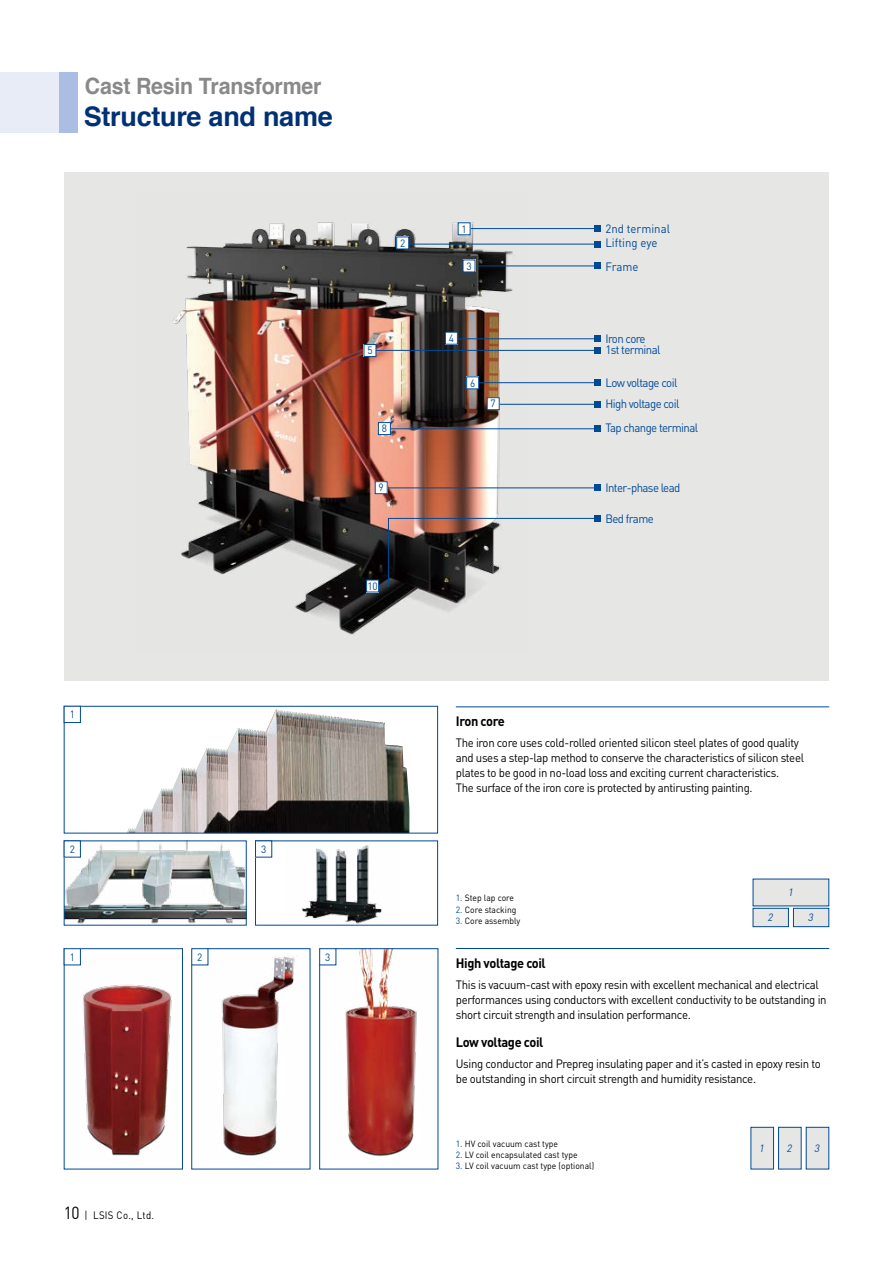
<style>
.page{position:relative;width:893px;height:1263px;background:#fff}
.page>*{position:absolute;margin:0;border:0;box-sizing:border-box;transform-origin:0 0}
.t1{font:700 27px "Helvetica";letter-spacing:-.01em;color:#003174}
.t2{font:700 22.5px "Helvetica";letter-spacing:-.01em;color:#898989;scale:.95 1}
.t3{font:700 13.5px "DIN";letter-spacing:-.03em;color:#000;scale:.95 1}
.t4{font:12px/15px "DIN";letter-spacing:-.03em;color:#000;scale:.95 1}
.t5{font:12px/11.6px "DIN";letter-spacing:-.05em;color:#004996;scale:.95 1}
.t6{font:12px/14.1px "DIN";color:#004996;scale:.95 1}
.t7{font:10.65px "DIN";letter-spacing:.03em;color:#000;scale:.9 1}
.t8{font:10.5px "DIN";color:#004996;scale:.95 1}
.t9{font:italic 10.5px "DIN";color:#004996;scale:.95 1}
.t10{font:9px "DIN";color:#000;scale:.95 1}
.s1{font-size:17.4px}
.s2{color:#004996}
</style>
<div class="page">
<div style="left:65px;top:172px;width:764px;height:508px;background:#e6e6e5"></div>
<div style="left:60px;top:72px;width:18px;height:60px;background:#a9bee2"></div>
<div style="left:0;top:72px;width:59px;height:60px;background:#e7ecf7"></div>
<img style="left:173px;top:222px;width:354px;height:413px">
<hr style="left:469px;top:228px;width:128px;height:1px;background:#004996">
<div style="left:594px;top:225px;width:6px;height:7px;background:#004996"></div>
<hr style="left:406px;top:244px;width:191px;height:1px;background:#004996">
<svg style="left:594px;top:241px;width:6px;height:6px"></svg>
<hr style="left:472px;top:266px;width:125px;height:1px;background:#004996">
<svg style="left:594px;top:263px;width:6px;height:6px"></svg>
<hr style="left:457px;top:338px;width:140px;height:1px;background:#004996">
<hr style="left:367px;top:350px;width:230px;height:1px;background:#004996">
<svg style="left:594px;top:336px;width:6px;height:17px"></svg>
<hr style="left:464px;top:382px;width:133px;height:1px;background:#004996">
<svg style="left:594px;top:380px;width:6px;height:6px"></svg>
<hr style="left:496px;top:404px;width:101px;height:1px;background:#004996">
<svg style="left:594px;top:401px;width:6px;height:6px"></svg>
<hr style="left:381px;top:428px;width:216px;height:1px;background:#004996">
<svg style="left:594px;top:426px;width:6px;height:6px"></svg>
<hr style="left:388px;top:488px;width:209px;height:1px;background:#004996">
<svg style="left:594px;top:485px;width:6px;height:6px"></svg>
<svg style="left:378px;top:515px;width:222px;height:71px"></svg>
<div style="left:397px;top:237px;width:12px;height:12px;background:#fff"></div>
<div style="left:396px;top:237px;width:13px;height:12px;border:1px solid #004996"></div>
<div style="left:458px;top:223px;width:12px;height:12px;background:#fff"></div>
<div style="left:463px;top:260px;width:12px;height:12px;background:#fff"></div>
<div style="left:445px;top:332px;width:12px;height:12px;background:#fff"></div>
<div style="left:445px;top:332px;width:13px;height:13px;border:1px solid #004996"></div>
<div style="left:364px;top:344px;width:12px;height:12px;background:#fff"></div>
<div style="left:364px;top:344px;width:12px;height:13px;border:1px solid #004996"></div>
<div style="left:467px;top:377px;width:12px;height:12px;background:#fff"></div>
<div style="left:466px;top:376px;width:13px;height:13px;border:1px solid #004996"></div>
<div style="left:487px;top:398px;width:12px;height:12px;background:#fff"></div>
<div style="left:487px;top:397px;width:13px;height:13px;border:1px solid #004996"></div>
<div style="left:378px;top:423px;width:12px;height:12px;background:#fff"></div>
<div style="left:378px;top:422px;width:13px;height:13px;border:1px solid #004996"></div>
<div style="left:375px;top:482px;width:12px;height:12px;background:#fff"></div>
<div style="left:375px;top:481px;width:13px;height:13px;border:1px solid #004996"></div>
<div style="left:367px;top:580px;width:12px;height:12px;background:#fff"></div>
<div style="left:366px;top:580px;width:13px;height:12px;border:1px solid #004996"></div>
<img style="left:128px;top:710px;width:281px;height:121px">
<div style="left:64px;top:706px;width:374px;height:127px;border:1px solid #004996"></div>
<img style="left:66px;top:842px;width:179px;height:81px">
<img style="left:66px;top:965px;width:106px;height:191px">
<div style="left:64px;top:948px;width:119px;height:221px;border:1px solid #004996"></div>
<img style="left:193px;top:950px;width:102px;height:206px">
<div style="left:191px;top:948px;width:119px;height:221px;border:1px solid #004996"></div>
<img style="left:321px;top:950px;width:96px;height:206px">
<div style="left:319px;top:948px;width:119px;height:221px;border:1px solid #004996"></div>
<img style="left:302px;top:845px;width:80px;height:78px">
<div style="left:255px;top:840px;width:183px;height:85px;border:1px solid #004996"></div>
<div style="left:64px;top:706px;width:17px;height:17px;border:1px solid #004996"></div>
<div style="left:64px;top:841px;width:16px;height:16px;background:#fff"></div>
<div style="left:64px;top:840px;width:17px;height:17px;border:1px solid #004996"></div>
<div style="left:64px;top:948px;width:17px;height:17px;border:1px solid #004996"></div>
<div style="left:192px;top:949px;width:16px;height:16px;background:#fff"></div>
<div style="left:191px;top:948px;width:17px;height:17px;border:1px solid #004996"></div>
<div style="left:320px;top:949px;width:16px;height:16px;background:#fff"></div>
<div style="left:319px;top:948px;width:17px;height:17px;border:1px solid #004996"></div>
<div style="left:255px;top:840px;width:17px;height:17px;border:1px solid #004996"></div>
<hr style="left:456px;top:707px;width:373px;height:1px;background:#004996">
<hr style="left:456px;top:948px;width:373px;height:1px;background:#004996">
<div style="left:753px;top:879px;width:76px;height:27px;background:#e6e6e5"></div>
<div style="left:751px;top:1127px;width:22px;height:42px;background:#e6e6e5"></div>
<div style="left:750px;top:1127px;width:24px;height:42px;border:1px solid #004996"></div>
<div style="left:778px;top:1127px;width:23px;height:42px;background:#e6e6e5"></div>
<div style="left:778px;top:1127px;width:23px;height:42px;border:1px solid #004996"></div>
<div style="left:806px;top:1127px;width:23px;height:42px;background:#e6e6e5"></div>
<div style="left:753px;top:908px;width:35px;height:19px;background:#e6e6e5"></div>
<div style="left:753px;top:908px;width:36px;height:19px;border:1px solid #004996"></div>
<div style="left:793px;top:908px;width:36px;height:19px;background:#e6e6e5"></div>
<div style="left:793px;top:908px;width:36px;height:19px;border:1px solid #004996"></div>
<h2 class="t2" style="left:85px;top:77px;width:251px">Cast Resin Transformer</h2>
<h1 class="t1" style="left:84px;top:105px;width:250px">Structure and name</h1>
<p class="t8" style="left:400px;top:236px;width:7px">2</p>
<p class="t8" style="left:367px;top:344px;width:7px">5</p>
<p class="t8" style="left:382px;top:422px;width:7px">8</p>
<p class="t8" style="left:379px;top:481px;width:7px">9</p>
<p class="t8" style="left:367px;top:579px;width:12px">10</p>
<p class="t8" style="left:461px;top:222px;width:7px">1</p>
<p class="t8" style="left:466px;top:259px;width:7px">3</p>
<p class="t8" style="left:449px;top:332px;width:7px">4</p>
<p class="t8" style="left:470px;top:376px;width:7px">6</p>
<p class="t8" style="left:491px;top:397px;width:7px">7</p>
<p class="t6" style="left:605px;top:221px;width:70px">2nd terminal<br>Lifting eye</p>
<p class="t5" style="left:605px;top:260px;width:36px">Frame</p>
<p class="t5" style="left:605px;top:332px;width:59px">Iron core<br>1st terminal</p>
<p class="t5" style="left:605px;top:371px;width:79px;line-height:21.6px">Low voltage coil<br>High voltage coil</p>
<p class="t5" style="left:605px;top:422px;width:99px">Tap change terminal</p>
<p class="t5" style="left:605px;top:481px;width:80px">Inter-phase lead</p>
<p class="t5" style="left:605px;top:512px;width:53px">Bed frame</p>
<p class="t8" style="left:70px;top:708px;width:7px">1</p>
<p class="t8" style="left:70px;top:842px;width:7px">2</p>
<p class="t8" style="left:261px;top:842px;width:7px">3</p>
<p class="t8" style="left:70px;top:950px;width:7px">1</p>
<p class="t8" style="left:197px;top:950px;width:7px">2</p>
<p class="t8" style="left:325px;top:950px;width:7px">3</p>
<p class="t7" style="left:64px;top:1209px;width:102px"><span class="s1">10</span> | LSIS Co., Ltd.</p>
<p class="t3" style="left:456px;top:712px;width:53px">Iron core</p>
<p class="t4" style="left:456px;top:735px;width:368px">The iron core uses cold-rolled oriented silicon steel plates of good quality and uses a step-lap method to conserve the characteristics of silicon steel plates to be good in no-load loss and exciting current characteristics.<br>The surface of the iron core is protected by antirusting painting.</p>
<p class="t10" style="left:456px;top:892px;width:63px"><span class="s2">1.</span> Step lap core</p>
<p class="t10" style="left:456px;top:904px;width:65px"><span class="s2">2.</span> Core stacking</p>
<p class="t10" style="left:456px;top:915px;width:69px"><span class="s2">3.</span> Core assembly</p>
<p class="t9" style="left:788px;top:886px;width:9px">1</p>
<p class="t9" style="left:767px;top:911px;width:9px">2</p>
<p class="t9" style="left:808px;top:911px;width:9px">3</p>
<p class="t3" style="left:456px;top:954px;width:96px">High voltage coil</p>
<p class="t4" style="left:456px;top:977px;width:392px">This is vacuum-cast with epoxy resin with excellent mechanical and electrical performances using conductors with excellent conductivity to be outstanding in short circuit strength and insulation performance.</p>
<p class="t3" style="left:456px;top:1033px;width:94px">Low voltage coil</p>
<p class="t4" style="left:456px;top:1056px;width:386px">Using conductor and Prepreg insulating paper and it’s casted in epoxy resin to be outstanding in short circuit strength and humidity resistance.</p>
<p class="t10" style="left:456px;top:1138px;width:109px"><span class="s2">1.</span> HV coil vacuum cast type</p>
<p class="t10" style="left:456px;top:1149px;width:130px"><span class="s2">2.</span> LV coil encapsulated cast type</p>
<p class="t10" style="left:456px;top:1160px;width:147px"><span class="s2">3.</span> LV coil vacuum cast type (optional)</p>
<p class="t9" style="left:759px;top:1141px;width:9px">1</p>
<p class="t9" style="left:787px;top:1141px;width:9px">2</p>
<p class="t9" style="left:814px;top:1141px;width:9px">3</p>
</div>
